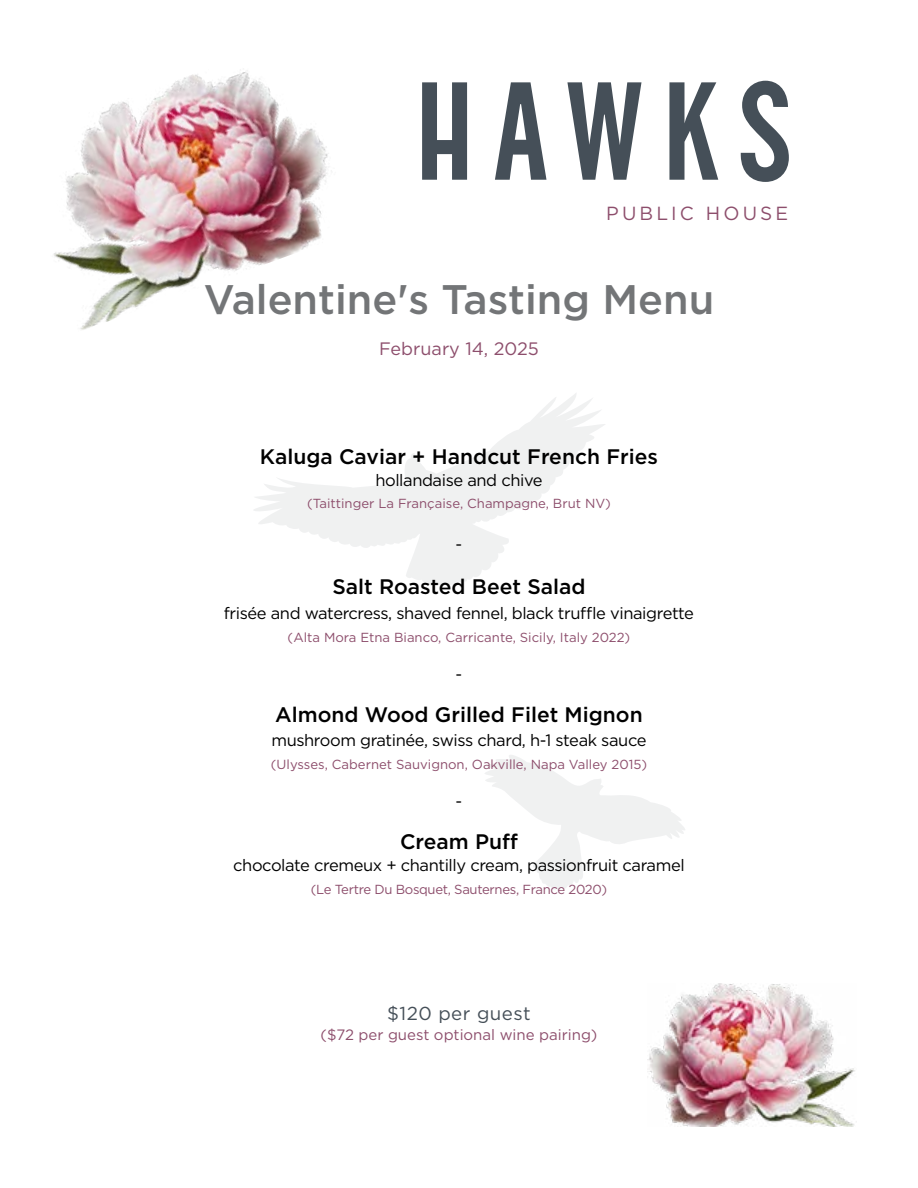
<style>
.page{position:relative;width:918px;height:1188px;background:#fff}
.page>*{position:absolute;margin:0;border:0;box-sizing:border-box;transform-origin:0 0}
.t1{font:500 41.25px "Gotham";color:#737577}
.t2{font:500 21px "Gotham";color:#000}
.t3{font:19.05px "Gotham";letter-spacing:.165em;color:#8d4e6c}
.t4{font:18.75px "Gotham";letter-spacing:.025em;color:#454f58}
.t5{font:18px "Gotham";color:#8d4e6c}
.t6{font:16.65px "Gotham";color:#000}
.t7{font:16.5px "Gotham";letter-spacing:-.025em;color:#000}
.t8{font:15px "Gotham";color:#8d4e6c}
.t9{font:13.2px "Gotham";color:#8d4e6c}
.t10{font:13.2px "Gotham";letter-spacing:-.025em;color:#8d4e6c}
</style>
<div class="page">
<svg style="left:485px;top:755px;width:200px;height:135px"></svg>
<svg style="left:254px;top:393px;width:351px;height:192px"></svg>
<svg style="left:422px;top:82px;width:45px;height:98px"></svg>
<svg style="left:495px;top:82px;width:51px;height:98px"></svg>
<svg style="left:669px;top:82px;width:49px;height:98px"></svg>
<svg style="left:741px;top:81px;width:48px;height:101px"></svg>
<svg style="left:567px;top:82px;width:74px;height:98px"></svg>
<img style="left:53px;top:72px;width:276px;height:258px">
<img style="left:647px;top:984px;width:208px;height:142px">
<p class="t3" style="left:606px;top:203px;width:184px">PUBLIC HOUSE</p>
<h1 class="t1" style="left:204px;top:272px;width:512px">Valentine's Tasting Menu</h1>
<p class="t5" style="left:379px;top:337px;width:161px">February 14, 2025</p>
<p class="t2" style="left:260px;top:442px;width:400px">Kaluga Caviar + Handcut French Fries</p>
<p class="t7" style="left:375px;top:469px;width:169px">hollandaise and chive</p>
<p class="t9" style="left:307px;top:495px;width:305px">(Taittinger La Française, Champagne, Brut NV)</p>
<p class="t6" style="left:456px;top:534px;width:8px">-</p>
<p class="t2" style="left:332px;top:573px;width:255px">Salt Roasted Beet Salad</p>
<p class="t7" style="left:224px;top:602px;width:472px">frisée and watercress, shaved fennel, black truffle vinaigrette</p>
<p class="t9" style="left:288px;top:628px;width:344px">(Alta Mora Etna Bianco, Carricante, Sicily, Italy 2022)</p>
<p class="t6" style="left:456px;top:663px;width:8px">-</p>
<p class="t2" style="left:275px;top:700px;width:369px">Almond Wood Grilled Filet Mignon</p>
<p class="t7" style="left:271px;top:730px;width:377px">mushroom gratinée, swiss chard, h-1 steak sauce</p>
<p class="t9" style="left:271px;top:756px;width:378px">(Ulysses, Cabernet Sauvignon, Oakville, Napa Valley 2015)</p>
<p class="t6" style="left:456px;top:791px;width:8px">-</p>
<p class="t2" style="left:400px;top:828px;width:119px">Cream Puff</p>
<p class="t7" style="left:233px;top:855px;width:453px">chocolate cremeux + chantilly cream, passionfruit caramel</p>
<p class="t10" style="left:311px;top:880px;width:298px">(Le Tertre Du Bosquet, Sauternes, France 2020)</p>
<p class="t4" style="left:387px;top:1002px;width:145px">$120 per guest</p>
<p class="t8" style="left:321px;top:1025px;width:278px">($72 per guest optional wine pairing)</p>
</div>
